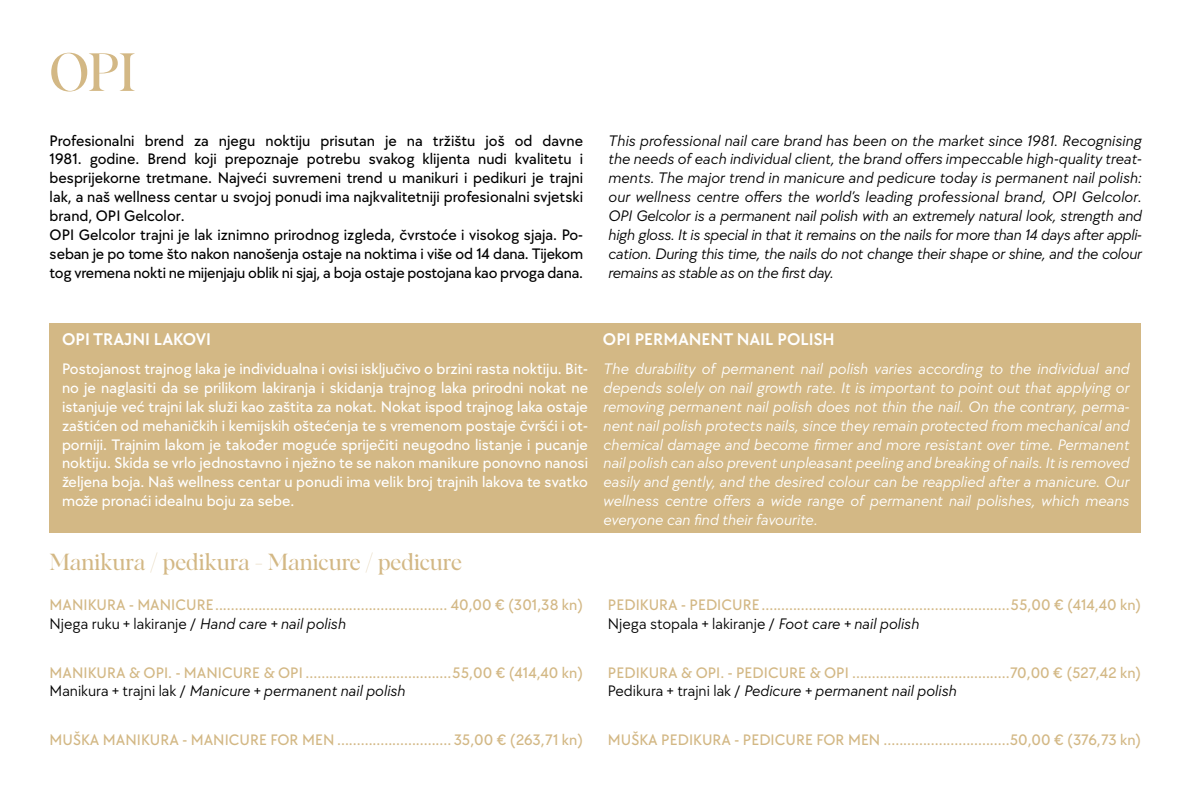
<style>
.page{position:relative;width:1191px;height:794px;background:#fff}
.page>*{position:absolute;margin:0;border:0;box-sizing:border-box;transform-origin:0 0}
.t1{font:52.5px "Albra Display";color:#d3b885}
.t2{font:22.75px "Albra Display";color:#d3b885}
.t3{font:600 17.5px "TT Chocolates";color:#fff}
.t4{font:500 15.75px/18.9px "TT Chocolates";color:#d3b885}
.t5{font:italic 15.75px/18.9px "TT Chocolates";color:#fff;text-align:justify}
.t6{font:italic 15.75px/18.9px "TT Chocolates";letter-spacing:-.02em;color:#000;text-align:justify}
.t7{font:500 15.75px/18.9px "TT Chocolates";color:#fff;text-align:justify}
.t8{font:500 15.75px/18.9px "TT Chocolates";color:#000}
.s1{font-weight:400;color:#000}
.s2{font-weight:400;font-style:italic;color:#000}
</style>
<div class="page">
<div style="left:50px;top:323px;width:1091px;height:209px;background:#d3b885"></div>
<h1 class="t1" style="left:50px;top:34px;width:87px">OPI</h1>
<p class="t8" style="left:50px;top:130px;width:535px">Profesionalni brend za njegu noktiju prisutan je na tržištu još od davne 1981. godine. Brend koji prepoznaje potrebu svakog klijenta nudi kvalitetu i besprijekorne tretmane. Najveći suvremeni trend u manikuri i pedikuri je trajni lak, a naš wellness centar u svojoj ponudi ima najkvalitetniji profesionalni svjetski brand, OPI Gelcolor.<br>OPI Gelcolor trajni je lak iznimno prirodnog izgleda, čvrstoće i visokog sjaja. Po&shy;seban je po tome što nakon nanošenja ostaje na noktima i više od 14 dana. Tijekom tog vremena nokti ne mijenjaju oblik ni sjaj, a boja ostaje postojana kao prvoga dana.</p>
<p class="t6" style="left:608px;top:130px;width:535px">This professional nail care brand has been on the market since 1981. Recognising the needs of each individual client, the brand offers impeccable high-quality treat&shy;ments. The major trend in manicure and pedicure today is permanent nail polish: our wellness centre offers the world’s leading professional brand, OPI Gelcolor.<br>OPI Gelcolor is a permanent nail polish with an extremely natural look, strength and high gloss. It is special in that it remains on the nails for more than 14 days after appli&shy;cation. During this time, the nails do not change their shape or shine, and the colour remains as stable as on the first day.</p>
<p class="t3" style="left:62px;top:327px;width:150px">OPI TRAJNI LAKOVI</p>
<p class="t7" style="left:62px;top:359px;width:527px">Postojanost trajnog laka je individualna i ovisi isključivo o brzini rasta noktiju. Bit&shy;no je naglasiti da se prilikom lakiranja i skidanja trajnog laka prirodni nokat ne istanjuje već trajni lak služi kao zaštita za nokat. Nokat ispod trajnog laka ostaje zaštićen od mehaničkih i kemijskih oštećenja te s vremenom postaje čvršći i ot&shy;porniji. Trajnim lakom je također moguće spriječiti neugodno listanje i pucanje noktiju. Skida se vrlo jednostavno i nježno te se nakon manikure ponovno nanosi željena boja. Naš wellness centar u ponudi ima velik broj trajnih lakova te svatko može pronaći idealnu boju za sebe.</p>
<h2 class="t2" style="left:50px;top:545px;width:414px">Manikura / pedikura - Manicure / pedicure</h2>
<p class="t4" style="left:50px;top:594px;width:535px">MANIKURA - MANICURE........................................................... 40,00 € (301,38 kn)<br><span class="s1">Njega ruku + lakiranje /</span> <span class="s2">Hand care + nail polish</span></p>
<p class="t4" style="left:50px;top:662px;width:535px">MANIKURA &amp; OPI. - MANICURE &amp; OPI .....................................55,00 € (414,40 kn)<br><span class="s1">Manikura + trajni lak /</span> <span class="s2">Manicure + permanent nail polish</span></p>
<p class="t4" style="left:50px;top:730px;width:535px">MUŠKA MANIKURA - MANICURE FOR MEN ............................. 35,00 € (263,71 kn)</p>
<p class="t3" style="left:603px;top:327px;width:233px">OPI PERMANENT NAIL POLISH</p>
<p class="t5" style="left:603px;top:359px;width:528px">The durability of permanent nail polish varies according to the individual and depends solely on nail growth rate. It is important to point out that applying or removing permanent nail polish does not thin the nail. On the contrary, perma&shy;nent nail polish protects nails, since they remain protected from mechanical and chemical damage and become firmer and more resistant over time. Permanent nail polish can also prevent unpleasant peeling and breaking of nails. It is removed easily and gently, and the desired colour can be reapplied after a manicure. Our wellness centre offers a wide range of permanent nail polishes, which means everyone can find their favourite.</p>
<p class="t4" style="left:608px;top:594px;width:535px">PEDIKURA - PEDICURE...............................................................55,00 € (414,40 kn)<br><span class="s1">Njega stopala + lakiranje /</span> <span class="s2">Foot care + nail polish</span></p>
<p class="t4" style="left:608px;top:662px;width:535px">PEDIKURA &amp; OPI. - PEDICURE &amp; OPI ........................................70,00 € (527,42 kn)<br><span class="s1">Pedikura + trajni lak /</span> <span class="s2">Pedicure + permanent nail polish</span></p>
<p class="t4" style="left:608px;top:730px;width:535px">MUŠKA PEDIKURA - PEDICURE FOR MEN ................................50,00 € (376,73 kn)</p>
</div>
